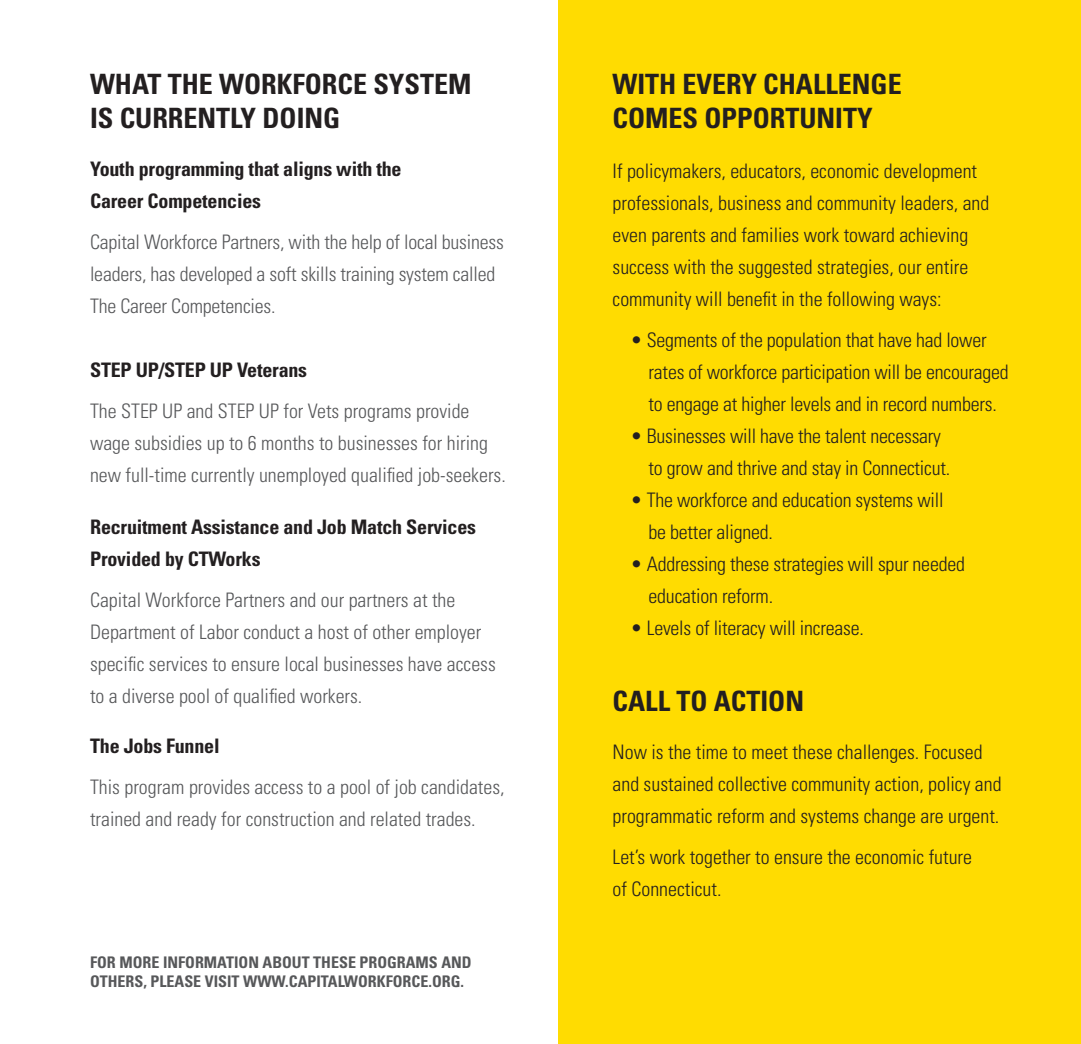
<style>
.page{position:relative;width:1081px;height:1044px;background:#fff}
.page>*{position:absolute;margin:0;border:0;box-sizing:border-box;transform-origin:0 0}
.t1{font:700 condensed 28px/34px "Univers";color:#231f20}
.t2{font:300 condensed 20px/32px "Univers";color:#231f20}
.t3{font:300 condensed 20px/32px "Univers";color:#57585a}
.t4{font:700 condensed 20px/32px "Univers";letter-spacing:-.01em;color:#231f20}
.t5{font:700 condensed 16px/19.2px "Univers";color:#57585a}
</style>
<div class="page">
<div style="left:558px;top:0;width:522px;height:1044px;background:#ffdc01"></div>
<p class="t1" style="left:90px;top:67px;width:383px">WHAT THE WORKFORCE SYSTEM<br>IS CURRENTLY DOING</p>
<p class="t4" style="left:90px;top:153px;width:313px">Youth programming that aligns with the<br>Career Competencies</p>
<p class="t3" style="left:90px;top:226px;width:415px">Capital Workforce Partners, with the help of local business leaders, has developed a soft skills training system called<br>The Career Competencies.</p>
<p class="t4" style="left:90px;top:354px;width:218px">STEP UP/STEP UP Veterans</p>
<p class="t3" style="left:90px;top:395px;width:417px">The STEP UP and STEP UP for Vets programs provide wage subsidies up to 6 months to businesses for hiring new full-time currently unemployed qualified job-seekers.</p>
<p class="t4" style="left:90px;top:511px;width:387px">Recruitment Assistance and Job Match Services<br>Provided by CTWorks</p>
<p class="t3" style="left:90px;top:584px;width:407px">Capital Workforce Partners and our partners at the Department of Labor conduct a host of other employer specific services to ensure local businesses have access to a diverse pool of qualified workers.</p>
<p class="t4" style="left:90px;top:730px;width:131px">The Jobs Funnel</p>
<p class="t3" style="left:90px;top:771px;width:416px">This program provides access to a pool of job candidates, trained and ready for construction and related trades.</p>
<p class="t5" style="left:90px;top:953px;width:383px">FOR MORE INFORMATION ABOUT THESE PROGRAMS AND<br>OTHERS, PLEASE VISIT WWW.CAPITALWORKFORCE.ORG.</p>
<p class="t1" style="left:612px;top:67px;width:290px">WITH EVERY CHALLENGE<br>COMES OPPORTUNITY</p>
<p class="t2" style="left:612px;top:155px;width:378px">If policymakers, educators, economic development professionals, business and community leaders, and even parents and families work toward achieving success with the suggested strategies, our entire community will benefit in the following ways:</p>
<p class="t2" style="left:648px;top:324px;width:361px;text-indent:-18px">• Segments of the population that have had lower rates of workforce participation will be encouraged to engage at higher levels and in record numbers.</p>
<p class="t2" style="left:648px;top:420px;width:303px;text-indent:-18px">• Businesses will have the talent necessary to grow and thrive and stay in Connecticut.</p>
<p class="t2" style="left:648px;top:484px;width:296px;text-indent:-18px">• The workforce and education systems will be better aligned.</p>
<p class="t2" style="left:648px;top:548px;width:318px;text-indent:-18px">• Addressing these strategies will spur needed education reform.</p>
<p class="t2" style="left:630px;top:612px;width:234px">• Levels of literacy will increase.</p>
<p class="t1" style="left:612px;top:684px;width:193px">CALL TO ACTION</p>
<p class="t2" style="left:612px;top:736px;width:390px">Now is the time to meet these challenges. Focused and sustained collective community action, policy and programmatic reform and systems change are urgent.</p>
<p class="t2" style="left:612px;top:841px;width:361px">Let’s work together to ensure the economic future of Connecticut.</p>
</div>
